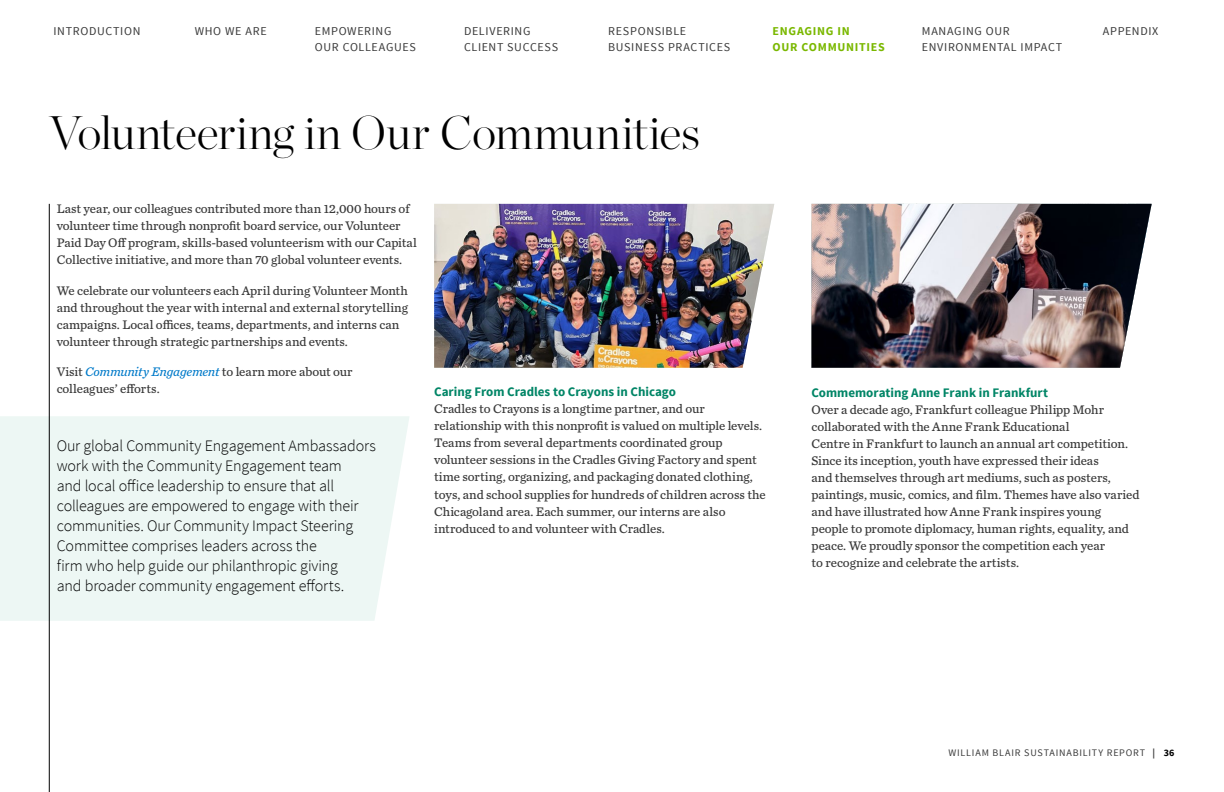
<style>
.page{position:relative;width:1224px;height:792px;background:#fff}
.page>*{position:absolute;margin:0;border:0;box-sizing:border-box;transform-origin:0 0}
.t1{font:200 47px "Chronicle Display";letter-spacing:-.01em;color:#000}
.t2{font:300 16px/20px "Source Sans Pro";letter-spacing:-.01em;color:#000101}
.t3{font:13px/17px "Chronicle Text G4";color:#393939}
.t4{font:700 13px "Source Sans Pro";color:#008566}
.t5{font:12px/16px "Source Sans Pro";letter-spacing:.055em;color:#393939}
.t6{font:700 12px/16px "Source Sans Pro";letter-spacing:.06em;color:#7ab800}
.t7{font:10px "Source Sans Pro";letter-spacing:.08em;color:#393939}
.s1{font-style:italic;color:#007ac9}
.s2{font-weight:700}
.s3{font-weight:700;color:#000}
</style>
<div class="page">
<div style="left:0;top:416px;width:409px;height:205px;background:#edf7f4"></div>
<hr style="left:49px;top:204px;width:1px;height:588px;background:#000">
<img style="left:434px;top:204px;width:340px;height:164px">
<img style="left:812px;top:204px;width:340px;height:164px">
<p class="t5" style="left:54px;top:24px;width:88px">INTRODUCTION</p>
<p class="t5" style="left:195px;top:24px;width:74px">WHO WE ARE</p>
<p class="t5" style="left:315px;top:24px;width:103px">EMPOWERING<br>OUR COLLEAGUES</p>
<p class="t5" style="left:464px;top:24px;width:96px">DELIVERING<br>CLIENT SUCCESS</p>
<p class="t5" style="left:608px;top:24px;width:123px">RESPONSIBLE<br>BUSINESS PRACTICES</p>
<p class="t6" style="left:773px;top:24px;width:114px">ENGAGING IN<br>OUR COMMUNITIES</p>
<p class="t5" style="left:922px;top:24px;width:142px">MANAGING OUR<br>ENVIRONMENTAL IMPACT</p>
<p class="t5" style="left:1103px;top:24px;width:57px">APPENDIX</p>
<h1 class="t1" style="left:50px;top:97px;width:652px">Volunteering in Our Communities</h1>
<p class="t3" style="left:57px;top:200px;width:362px">Last year, our colleagues contributed more than 12,000 hours of volunteer time through nonprofit board service, our Volunteer Paid Day Off program, skills-based volunteerism with our Capital Collective initiative, and more than 70 global volunteer events.</p>
<p class="t3" style="left:57px;top:281px;width:353px">We celebrate our volunteers each April during Volunteer Month and throughout the year with internal and external storytelling campaigns. Local offices, teams, departments, and interns can volunteer through strategic partnerships and events.</p>
<p class="t3" style="left:57px;top:363px;width:297px">Visit <span class="s1">Community Engagement</span> to learn more about our colleagues’ efforts.</p>
<p class="t2" style="left:57px;top:436px;width:321px">Our global Community Engagement Ambassadors work with the Community Engagement team<br>and local office leadership to ensure that all colleagues are empowered to engage with their communities. Our Community Impact Steering Committee comprises leaders across the<br>firm who help guide our philanthropic giving<br>and broader community engagement efforts.</p>
<p class="t4" style="left:434px;top:384px;width:243px">Caring From Cradles to Crayons in Chicago</p>
<p class="t3" style="left:434px;top:400px;width:333px">Cradles to Crayons is a longtime partner, and our relationship with this nonprofit is valued on multiple levels.<br>Teams from several departments coordinated group volunteer sessions in the Cradles Giving Factory and spent time sorting, organizing, and packaging donated clothing, toys, and school supplies for hundreds of children across the Chicagoland area. Each summer, our interns are also introduced to and volunteer with Cradles.</p>
<p class="t4" style="left:811px;top:384px;width:238px">Commemorating Anne Frank in Frankfurt</p>
<p class="t3" style="left:811px;top:400px;width:330px">Over a decade ago, Frankfurt colleague Philipp Mohr collaborated with the Anne Frank Educational<br>Centre in Frankfurt to launch an annual art competition.<br>Since its inception, youth have expressed their ideas<br>and themselves through art mediums, such as posters, paintings, music, comics, and film. Themes have also varied and have illustrated how Anne Frank inspires young people to promote diplomacy, human rights, equality, and peace. We proudly sponsor the competition each year<br>to recognize and celebrate the artists.</p>
<p class="t7" style="left:949px;top:746px;width:227px">WILLIAM BLAIR SUSTAINABILITY REPORT <span class="s2">|</span> <span class="s3">36</span></p>
</div>
